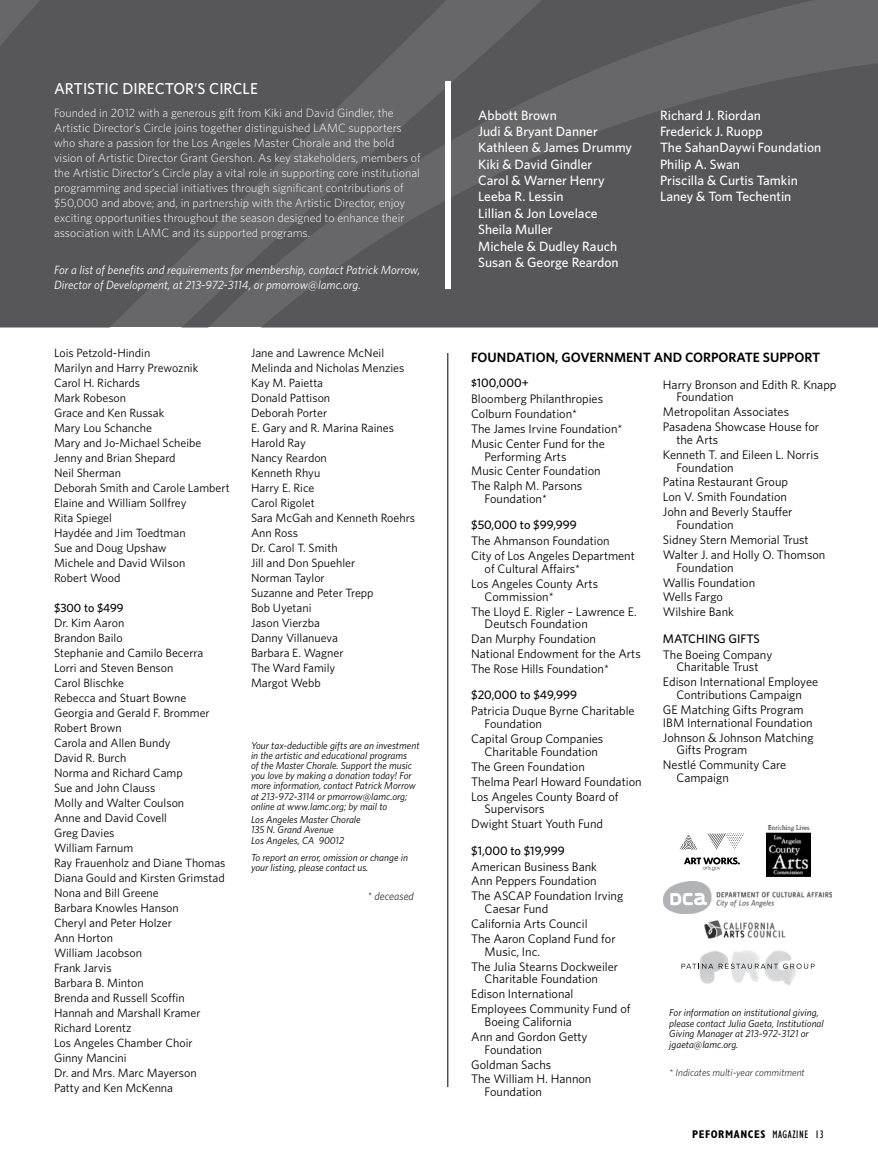
<style>
.page{position:relative;width:878px;height:1175px;background:#fff}
.page>*{position:absolute;margin:0;border:0;box-sizing:border-box;transform-origin:0 0}
.t1{font:500 15.75px "Whitney";color:#fff}
.t2{font:500 13.5px/16.4px "Whitney";color:#fff}
.t3{font:600 13.5px "Whitney";color:#000}
.t4{font:12.3px/14.9px "Whitney";color:#000}
.t5{font:500 12.3px "Whitney";color:#000}
.t6{font:12px/15px "Whitney";color:#000}
.t7{font:300 12px/15px "Whitney";color:#fff}
.t8{font:italic 12px/15px "Whitney";color:#fff}
.t9{font:500 12px "Whitney";color:#000}
.t10{font:700 condensed 11.25px "Gill Sans Std";letter-spacing:.05em;color:#000}
.t11{font:italic 300 11.25px "Whitney";color:#000}
.t12{font:italic 10.2px/10.2px "Whitney";color:#000}
.t13{font:italic 300 10.2px "Whitney";color:#000}
.s1{font-weight:400}
</style>
<div class="page">
<div style="left:0;top:0;width:878px;height:327px;background:linear-gradient(to right,#5a5a5c,#5c5b5d)"></div>
<hr style="left:447px;top:353px;width:1px;height:734px;background:#000">
<div style="left:445px;top:81px;width:6px;height:208px;background:#fff"></div>
<img style="left:764px;top:950px;width:31px;height:35px">
<img style="left:699px;top:951px;width:28px;height:32px">
<img style="left:731px;top:950px;width:28px;height:32px">
<svg style="left:681px;top:963px;width:133px;height:5px"></svg>
<img style="left:766px;top:825px;width:44px;height:51px">
<svg style="left:684px;top:857px;width:55px;height:13px"></svg>
<svg style="left:707px;top:833px;width:37px;height:16px"></svg>
<svg style="left:679px;top:833px;width:19px;height:17px"></svg>
<img style="left:704px;top:920px;width:81px;height:19px">
<img style="left:663px;top:881px;width:168px;height:32px">
<p class="t1" style="left:54px;top:78px;width:205px">ARTISTIC DIRECTOR’S CIRCLE</p>
<p class="t7" style="left:54px;top:104px;width:368px">Founded in 2012 with a generous gift from Kiki and David Gindler, the Artistic Director’s Circle joins together distinguished LAMC supporters who share a passion for the Los Angeles Master Chorale and the bold vision of Artistic Director Grant Gershon. As key stakeholders, members of the Artistic Director’s Circle play a vital role in supporting core institutional programming and special initiatives through significant contributions of $50,000 and above; and, in partnership with the Artistic Director, enjoy exciting opportunities throughout the season designed to enhance their association with LAMC and its supported programs.</p>
<p class="t8" style="left:54px;top:262px;width:368px">For a list of benefits and requirements for membership, contact Patrick Morrow,<br>Director of Development, at 213-972-3114, or pmorrow@lamc.org.</p>
<p class="t6" style="left:54px;top:345px;width:177px">Lois Petzold-Hindin<br>Marilyn and Harry Prewoznik<br>Carol H. Richards<br>Mark Robeson<br>Grace and Ken Russak<br>Mary Lou Schanche<br>Mary and Jo-Michael Scheibe<br>Jenny and Brian Shepard<br>Neil Sherman<br>Deborah Smith and Carole Lambert<br>Elaine and William Sollfrey<br>Rita Spiegel<br>Haydée and Jim Toedtman<br>Sue and Doug Upshaw<br>Michele and David Wilson<br>Robert Wood</p>
<p class="t9" style="left:54px;top:599px;width:71px">$300 to $499</p>
<p class="t6" style="left:54px;top:615px;width:173px">Dr. Kim Aaron<br>Brandon Bailo<br>Stephanie and Camilo Becerra<br>Lorri and Steven Benson<br>Carol Blischke<br>Rebecca and Stuart Bowne<br>Georgia and Gerald F. Brommer<br>Robert Brown<br>Carola and Allen Bundy<br>David R. Burch<br>Norma and Richard Camp<br>Sue and John Clauss<br>Molly and Walter Coulson<br>Anne and David Covell<br>Greg Davies<br>William Farnum<br>Ray Frauenholz and Diane Thomas<br>Diana Gould and Kirsten Grimstad<br>Nona and Bill Greene<br>Barbara Knowles Hanson<br>Cheryl and Peter Holzer<br>Ann Horton<br>William Jacobson<br>Frank Jarvis<br>Barbara B. Minton<br>Brenda and Russell Scoffin<br>Hannah and Marshall Kramer<br>Richard Lorentz<br>Los Angeles Chamber Choir<br>Ginny Mancini<br>Dr. and Mrs. Marc Mayerson<br>Patty and Ken McKenna</p>
<p class="t6" style="left:251px;top:345px;width:165px">Jane and Lawrence McNeil<br>Melinda and Nicholas Menzies<br>Kay M. Paietta<br>Donald Pattison<br>Deborah Porter<br>E. Gary and R. Marina Raines<br>Harold Ray<br>Nancy Reardon<br>Kenneth Rhyu<br>Harry E. Rice<br>Carol Rigolet<br>Sara McGah and Kenneth Roehrs<br>Ann Ross<br>Dr. Carol T. Smith<br>Jill and Don Spuehler<br>Norman Taylor<br>Suzanne and Peter Trepp<br>Bob Uyetani<br>Jason Vierzba<br>Danny Villanueva<br>Barbara E. Wagner<br>The Ward Family<br>Margot Webb</p>
<p class="t12" style="left:251px;top:739px;width:170px">Your tax-deductible gifts are an investment in the artistic and educational programs<br>of the Master Chorale. Support the music you love by making a donation today! For more information, contact Patrick Morrow at 213-972-3114 or pmorrow@lamc.org; online at www.lamc.org; by mail to</p>
<p class="t12" style="left:251px;top:814px;width:111px">Los Angeles Master Chorale<br>135 N. Grand Avenue<br>Los Angeles, CA 90012</p>
<p class="t12" style="left:251px;top:851px;width:158px">To report an error, omission or change in your listing, please contact us.</p>
<p class="t11" style="left:367px;top:888px;width:48px">* deceased</p>
<p class="t2" style="left:478px;top:106px;width:155px">Abbott Brown<br>Judi &amp; Bryant Danner<br>Kathleen &amp; James Drummy<br>Kiki &amp; David Gindler<br>Carol &amp; Warner Henry<br>Leeba R. Lessin<br>Lillian &amp; Jon Lovelace<br>Sheila Muller<br>Michele &amp; Dudley Rauch<br>Susan &amp; George Reardon</p>
<p class="t2" style="left:660px;top:106px;width:163px">Richard J. Riordan<br>Frederick J. Ruopp<br>The SahanDaywi Foundation<br>Philip A. Swan<br>Priscilla &amp; Curtis Tamkin<br>Laney &amp; Tom Techentin</p>
<p class="t3" style="left:471px;top:349px;width:301px">FOUN DATION, GOVERNMENT AN D CORPORATE SUPP</p>
<p class="t3" style="left:794px;top:349px;width:27px">ORT</p>
<p class="t5" style="left:471px;top:374px;width:59px">$100,000+</p>
<p class="t4" style="left:471px;top:391px;width:153px">Bloomberg Philanthropies<br>Colburn Foundation*<br>The James Irvine Foundation*<br>Music Center Fund for the</p>
<p class="t4" style="left:471px;top:448px;width:131px;text-indent:14px">Performing Arts<br>Music Center Foundation<br>The Ralph M. Parsons</p>
<p class="t4" style="left:484px;top:491px;width:64px">Foundation*</p>
<p class="t5" style="left:471px;top:517px;width:107px">$50,000 to $99,999</p>
<p class="t4" style="left:471px;top:533px;width:165px">The Ahmanson Foundation<br>City of Los Angeles Department</p>
<p class="t4" style="left:471px;top:561px;width:128px;text-align:center">of Cultural Affairs*<br>Los Angeles County Arts</p>
<p class="t4" style="left:471px;top:588px;width:167px;text-indent:14px">Commission*<br>The Lloyd E. Rigler – Lawrence E.</p>
<p class="t4" style="left:471px;top:616px;width:171px;text-indent:14px">Deutsch Foundation<br>Dan Murphy Foundation<br>National Endowment for the Arts<br>The Rose Hills Foundation*</p>
<p class="t5" style="left:471px;top:687px;width:107px">$20,000 to $49,999</p>
<p class="t4" style="left:484px;top:704px;width:151px;line-height:12.8px;text-indent:-14px">Patricia Duque Byrne Charitable<br>Foundation</p>
<p class="t4" style="left:484px;top:732px;width:120px;line-height:12.8px;text-indent:-14px">Capital Group Companies<br>Charitable Foundation</p>
<p class="t4" style="left:471px;top:758px;width:172px">The Green Foundation<br>Thelma Pearl Howard Foundation<br>Los Angeles County Board of</p>
<p class="t4" style="left:471px;top:801px;width:133px;text-indent:14px">Supervisors<br>Dwight Stuart Youth Fund</p>
<p class="t5" style="left:471px;top:842px;width:95px">$1,000 to $19,999</p>
<p class="t4" style="left:471px;top:858px;width:154px">American Business Bank<br>Ann Peppers Foundation<br>The ASCAP Foundation Irving</p>
<p class="t4" style="left:471px;top:901px;width:146px;text-indent:14px">Caesar Fund<br>California Arts Council<br>The Aaron Copland Fund for</p>
<p class="t4" style="left:471px;top:943px;width:148px;text-indent:14px">Music, Inc.<br>The Julia Stearns Dockweiler</p>
<p class="t4" style="left:471px;top:971px;width:161px;text-indent:14px">Charitable Foundation<br>Edison International<br>Employees Community Fund of</p>
<p class="t4" style="left:471px;top:1013px;width:118px;text-align:center">Boeing California<br>Ann and Gordon Getty</p>
<p class="t4" style="left:471px;top:1041px;width:122px;text-indent:14px">Foundation<br>Goldman Sachs<br>The William H. Hannon</p>
<p class="t4" style="left:484px;top:1084px;width:59px">Foundation</p>
<p class="t4" style="left:676px;top:377px;width:162px;line-height:12.8px;text-indent:-14px">Harry Bronson and Edith R. Knapp<br>Foundation</p>
<p class="t4" style="left:663px;top:404px;width:158px">Metropolitan Associates<br>Pasadena Showcase House for</p>
<p class="t4" style="left:663px;top:432px;width:157px;text-indent:14px">the Arts<br>Kenneth T. and Eileen L. Norris</p>
<p class="t4" style="left:663px;top:459px;width:131px;text-indent:14px">Foundation<br>Patina Restaurant Group<br>Lon V. Smith Foundation<br>John and Beverly Stauffer</p>
<p class="t4" style="left:663px;top:517px;width:164px;text-indent:14px">Foundation<br>Sidney Stern Memorial Trust<br>Walter J. and Holly O. Thomson</p>
<p class="t4" style="left:663px;top:559px;width:94px;text-indent:14px">Foundation<br>Wallis Foundation<br>Wells Fargo<br>Wilshire Bank</p>
<p class="t5" style="left:663px;top:630px;width:9px">matching</p>
<p class="t5" style="left:728px;top:630px;width:8px">gifts</p>
<p class="t4" style="left:663px;top:647px;width:111px;line-height:12.8px;text-align:center">The Boeing Company<br>Charitable Trust</p>
<p class="t4" style="left:663px;top:675px;width:157px;line-height:12.8px;text-align:center">Edison International Employee<br>Contributions Campaign</p>
<p class="t4" style="left:663px;top:703px;width:151px;line-height:12.8px">GE Matching Gifts Program<br>IBM International Foundation</p>
<p class="t4" style="left:676px;top:730px;width:139px;line-height:12.8px;text-indent:-14px">Johnson &amp; Johnson Matching<br>Gifts Program</p>
<p class="t4" style="left:676px;top:758px;width:111px;line-height:12.8px;text-indent:-14px">Nestlé Community Care<br>Campaign</p>
<p class="t12" style="left:669px;top:1007px;width:156px">For information on institutional giving, please contact Julia Gaeta, Institutional Giving Manager at 213-972-3121 or jgaeta@lamc.org.</p>
<p class="t13" style="left:669px;top:1065px;width:137px">* Indicates multi-year commitment</p>
<p class="t10" style="left:692px;top:1127px;width:133px">PEFORMANCEs <span class="s1">MAGAZINE 13</span></p>
</div>
